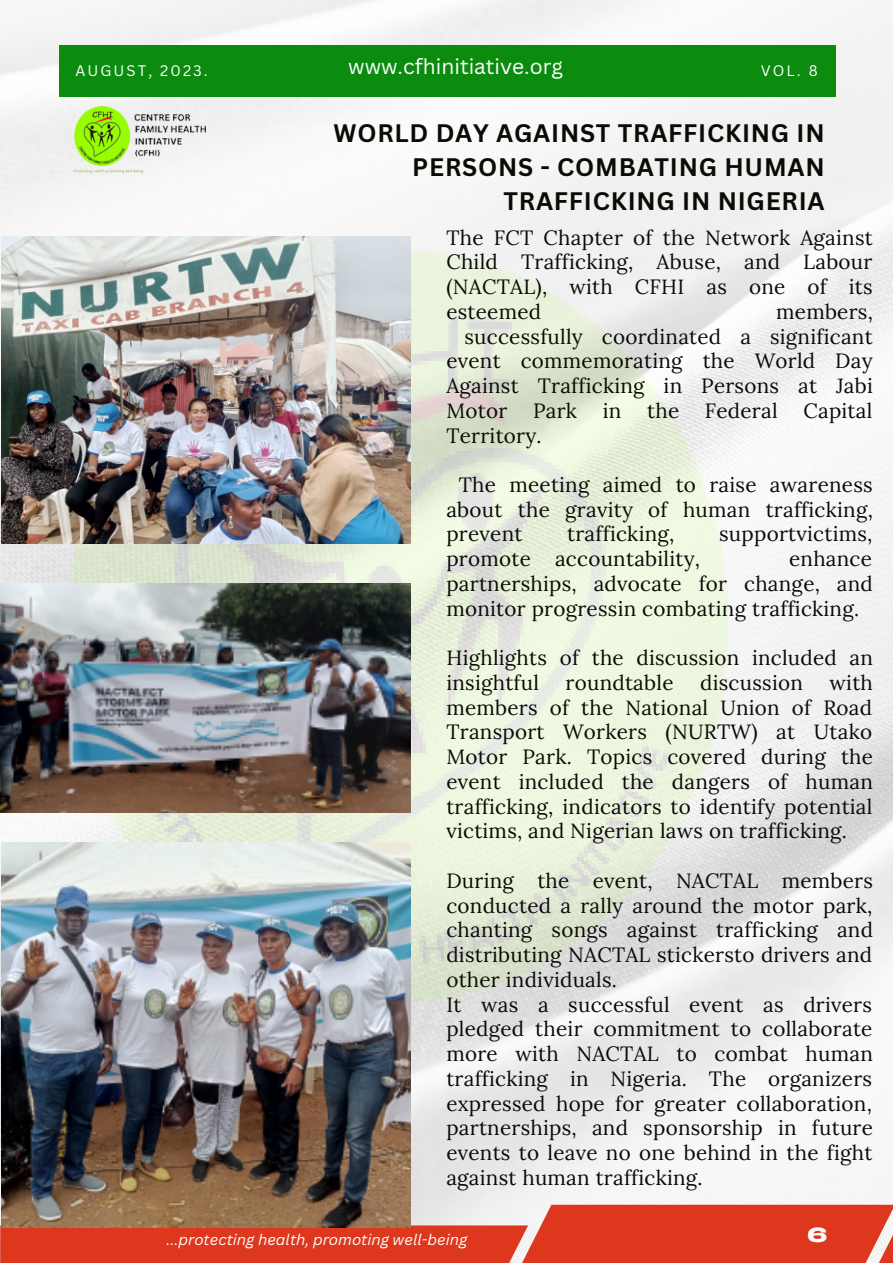
<style>
.page{position:relative;width:893px;height:1264px;background:#fff}
.page>*{position:absolute;margin:0;border:0;box-sizing:border-box;transform-origin:0 0}
.t1{font:700 24.6px/33.6px "Canva Sans";letter-spacing:.03em;color:#0b0b06;text-align:right}
.t2{font:21px "Canva Sans";color:#fff}
.t3{font:20.55px/24.8px "Lora";letter-spacing:.015em;color:#0b0b06;text-align:justify}
.t4{font:800 19.5px "Benzin";color:#fff}
.t5{font:italic 15px "Canva Sans";color:#fff}
.t6{font:14.85px "Canva Sans";letter-spacing:.14em;color:#fff}
</style>
<div class="page">
<img style="left:0;top:0;width:892px;height:1204px">
<div style="left:59px;top:46px;width:776px;height:50px;background:#0b8c0f"></div>
<img style="left:57px;top:54px;width:182px;height:182px">
<svg style="left:0;top:1204px;width:892px;height:58px;background:#dd4a32"></svg>
<img style="left:68px;top:251px;width:756px;height:766px">
<img style="left:1px;top:236px;width:409px;height:307px">
<img style="left:2px;top:842px;width:408px;height:384px">
<img style="left:0;top:583px;width:410px;height:229px">
<p class="t6" style="left:75px;top:60px;width:134px">AUGUST, 2023.</p>
<p class="t2" style="left:348px;top:51px;width:216px">www.cfhinitiative.org</p>
<p class="t6" style="left:760px;top:60px;width:58px">VOL. 8</p>
<p class="t1" style="left:333px;top:116px;width:492px">WORLD DAY AGAINST TRAFFICKING IN<br>PERSONS - COMBATING HUMAN<br>TRAFFICKING IN NIGERIA</p>
<p class="t3" style="left:446px;top:225px;width:428px">The FCT Chapter of the Network Against Child Trafficking, Abuse, and Labour (NACTAL), with CFHI as one of its esteemed</p>
<p class="t3" style="left:776px;top:299px;width:98px">members,</p>
<p class="t3" style="left:464px;top:323px;width:410px">successfully coordinated a significant</p>
<p class="t3" style="left:446px;top:348px;width:428px">event commemorating the World Day</p>
<p class="t3" style="left:446px;top:373px;width:428px">Against Trafficking in Persons at Jabi</p>
<p class="t3" style="left:446px;top:398px;width:427px">Motor Park in the Federal Capital</p>
<p class="t3" style="left:446px;top:422px;width:97px">Territory.</p>
<p class="t3" style="left:446px;top:472px;width:428px;text-indent:12px">The meeting aimed to raise awareness about the gravity of human trafficking, prevent</p>
<p class="t3" style="left:567px;top:521px;width:109px">trafficking,</p>
<p class="t3" style="left:719px;top:521px;width:155px">supportvictims,</p>
<p class="t3" style="left:446px;top:546px;width:255px">promote accountability,</p>
<p class="t3" style="left:446px;top:546px;width:428px;text-indent:343px">enhance partnerships, advocate for change, and monitor progressin combating trafficking.</p>
<p class="t3" style="left:446px;top:645px;width:428px">Highlights of the discussion included an insightful</p>
<p class="t3" style="left:446px;top:670px;width:428px;text-indent:383px">with members of the National Union of Road Transport Workers (NURTW) at Utako Motor Park. Topics covered during the event included the dangers of human trafficking, indicators to identify potential victims, and Nigerian laws on trafficking.</p>
<p class="t3" style="left:446px;top:868px;width:428px">During the event, NACTAL members conducted a rally around the motor park, chanting songs against trafficking and distributing NACTAL stickersto drivers and other individuals.</p>
<p class="t3" style="left:446px;top:991px;width:428px">It was a successful event as drivers pledged their commitment to collaborate more with NACTAL to combat human trafficking in Nigeria. The organizers expressed hope for greater collaboration, partnerships, and sponsorship in future events to leave no one behind in the fight against human trafficking.</p>
<p class="t3" style="left:565px;top:670px;width:109px">roundtable</p>
<p class="t3" style="left:700px;top:670px;width:104px">discussion</p>
<p class="t5" style="left:167px;top:1228px;width:302px">...protecting health, promoting well-being</p>
<p class="t4" style="left:807px;top:1227px;width:21px">6</p>
</div>
